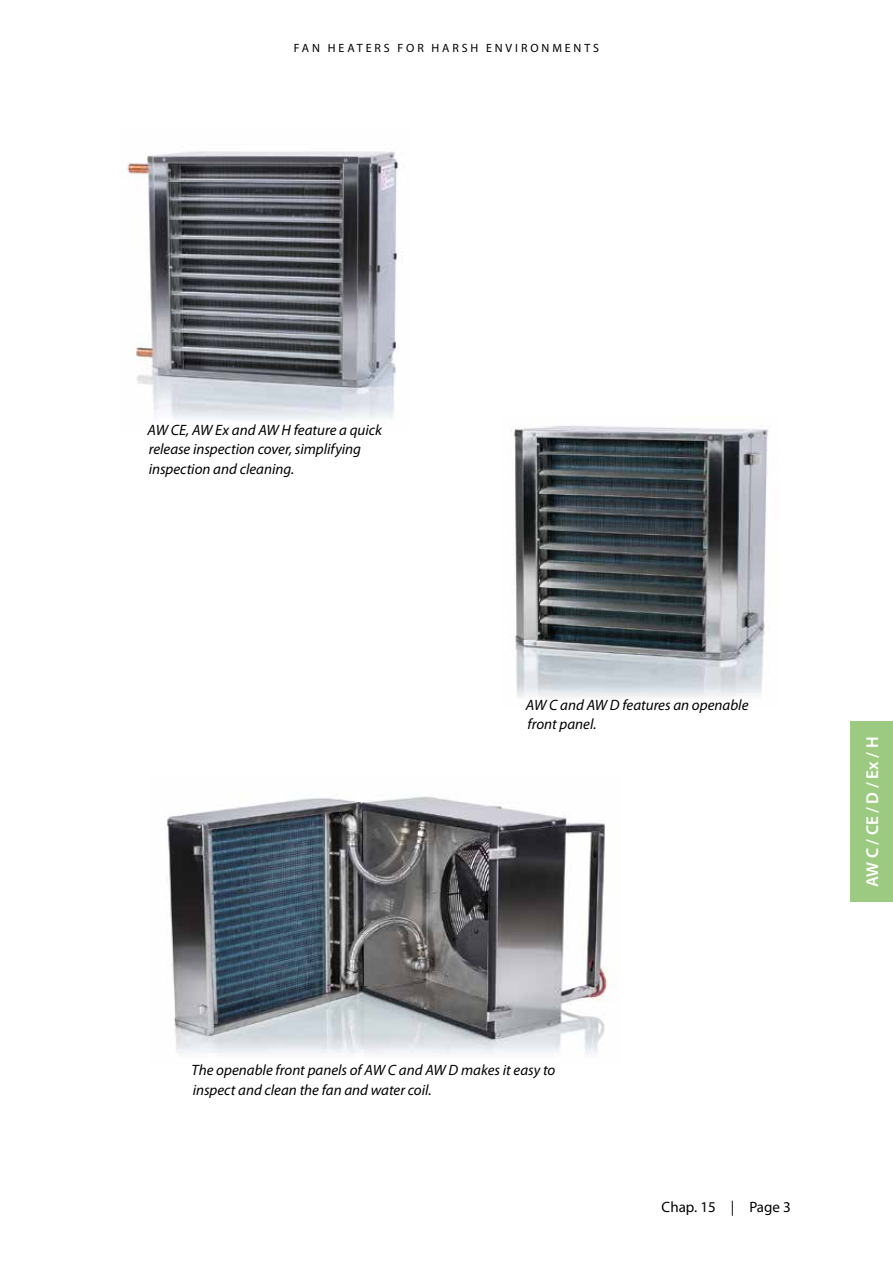
<style>
.page{position:relative;width:893px;height:1263px;background:#fff}
.page>*{position:absolute;margin:0;border:0;box-sizing:border-box;transform-origin:0 0}
.t1{font:600 17.25px "Myriad Pro";color:#fff}
.t2{font:italic 15px/19.5px "Myriad Pro";color:#000}
.t3{font:15px "Myriad Pro";color:#000}
.t4{font:12px "Myriad Pro";letter-spacing:.24em;color:#000}
</style>
<div class="page">
<img style="left:165px;top:796px;width:450px;height:258px">
<img style="left:511px;top:425px;width:258px;height:272px">
<img style="left:127px;top:151px;width:278px;height:269px">
<div style="left:850px;top:722px;width:43px;height:180px;background:#9cca80"></div>
<p class="t4" style="left:294px;top:40px;width:307px">FAN HEATERS FOR HARSH ENVIRONMENTS</p>
<p class="t2" style="left:148px;top:420px;width:236px">AW CE, AW Ex and AW H feature a quick release inspection cover, simplifying inspection and cleaning.</p>
<p class="t2" style="left:526px;top:695px;width:224px">AW C and AW D features an openable front panel.</p>
<p class="t2" style="left:192px;top:1060px;width:365px">The openable front panels of AW C and AW D makes it easy to inspect and clean the fan and water coil.</p>
<p class="t3" style="left:662px;top:1197px;width:131px">Chap. 15 | Page 3</p>
<p class="t1" style="left:861px;top:887px;width:152px;rotate:-90deg">AW C / CE / D / Ex / H</p>
</div>
